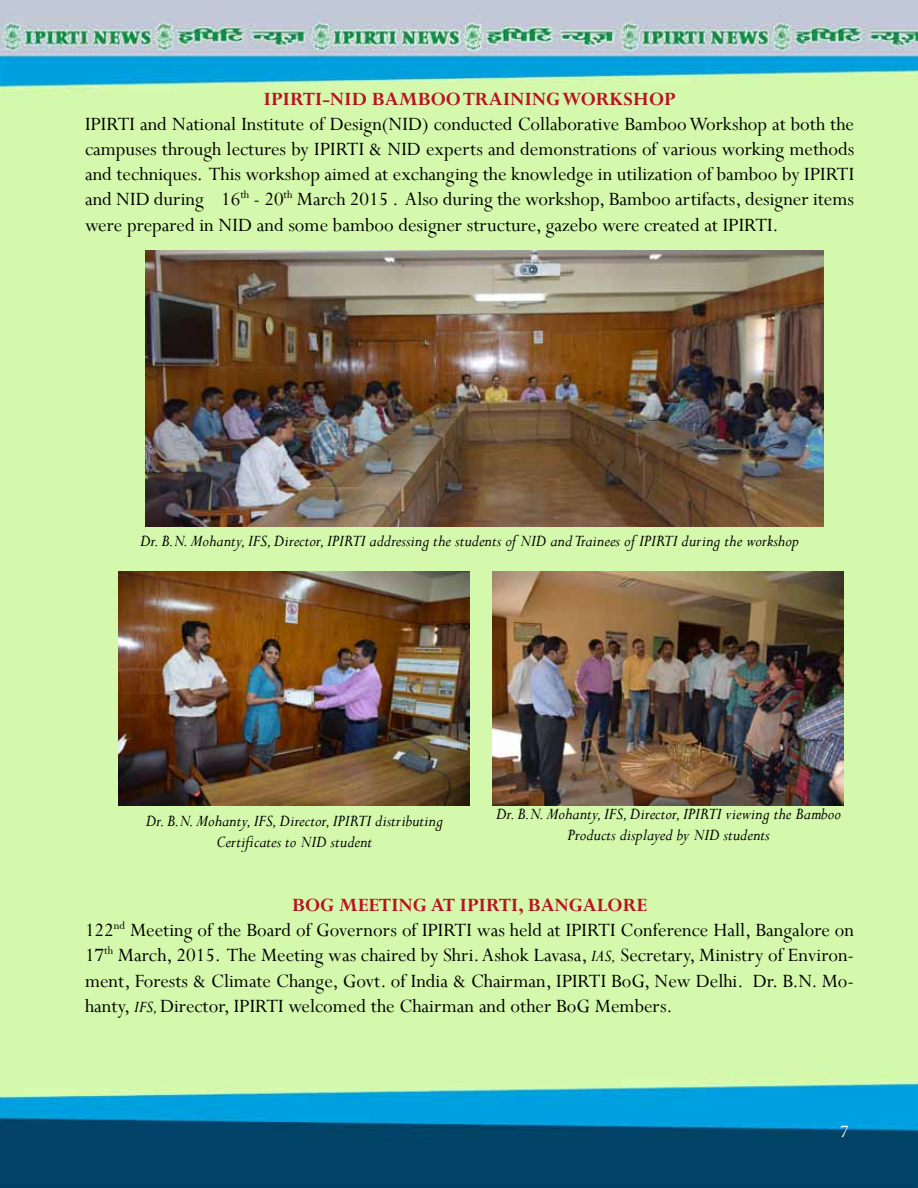
<style>
.page{position:relative;width:918px;height:1188px;background:#fff}
.page>*{position:absolute;margin:0;border:0;box-sizing:border-box;transform-origin:0 0}
.t1{font:21px/25.2px "Perpetua";color:#000;text-align:justify}
.t2{font:700 21px "Perpetua";color:#ba1223}
.t3{font:italic 18px/21.6px "Perpetua";color:#000;text-align:center}
.t4{font:18px "Minion Pro";color:#fbfbfb}
.s1{font-weight:700;color:#ba1223}
.s2{font-style:italic;font-size:18px}
</style>
<div class="page">
<img style="left:0;top:0;width:918px;height:1188px">
<img style="left:146px;top:251px;width:678px;height:275px">
<img style="left:493px;top:572px;width:351px;height:234px">
<img style="left:119px;top:572px;width:351px;height:234px">
<p class="t2" style="left:264px;top:85px;width:11px">IPIRTI</p>
<p class="t2" style="left:323px;top:85px;width:21px">-NID</p>
<p class="t2" style="left:372px;top:85px;width:305px">BAMBOO TRAINING WORKSHOP</p>
<p class="t1" style="left:85px;top:111px;width:771px">IPIRTI and National Institute of Design(NID) conducted Collaborative Bamboo Workshop at both the campuses through lectures by IPIRTI &amp; NID experts and demonstrations of various working methods and techniques. This workshop aimed at exchanging the knowledge in utilization of bamboo by IPIRTI and NID during 16<sup>th</sup> - 20<sup>th</sup> March 2015 . Also during the workshop, Bamboo artifacts, designer items were prepared in NID and some bamboo designer structure, gazebo were created at IPIRTI.</p>
<p class="t3" style="left:140px;top:530px;width:660px">Dr. B.N. Mohanty, IFS, Director, IPIRTI addressing the students of NID and Trainees of IPIRTI during the workshop</p>
<p class="t3" style="left:146px;top:809px;width:299px">Dr. B.N. Mohanty, IFS, Director, IPIRTI distributing<br>Certificates to NID student</p>
<p class="t3" style="left:496px;top:802px;width:346px">Dr. B.N. Mohanty, IFS, Director, IPIRTI viewing the Bamboo<br>Products displayed by NID students</p>
<p class="t1" style="left:85px;top:892px;width:771px;text-align:left;text-indent:434px"><span class="s1">, BANGALORE<br></span>122<sup>nd</sup> Meeting of the Board of Governors of IPIRTI was held at IPIRTI Conference Hall, Bangalore on 17<sup>th</sup> March, 2015. The Meeting was chaired by Shri. Ashok Lavasa, <span class="s2">IAS,</span> Secretary, Ministry of Environ&shy;ment, Forests &amp; Climate Change, Govt. of India &amp; Chairman, IPIRTI BoG, New Delhi. Dr. B.N. Mo&shy;hanty, <span class="s2">IFS,</span> Director, IPIRTI welcomed the Chairman and other BoG Members.</p>
<p class="t2" style="left:292px;top:892px;width:79px">BOG MEETING</p>
<p class="t2" style="left:431px;top:892px;width:40px">AT IPIRTI</p>
<p class="t4" style="left:840px;top:1120px;width:10px">7</p>
</div>
